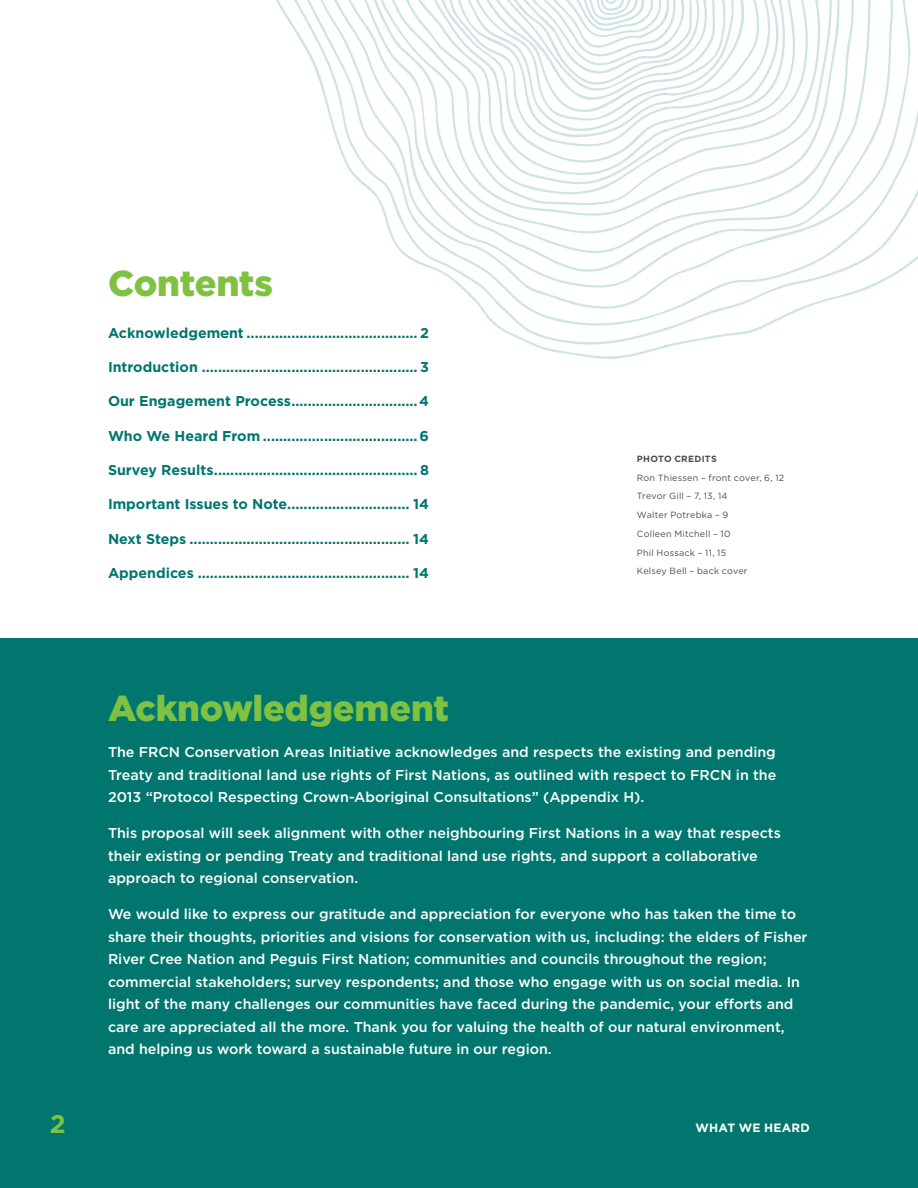
<style>
.page{position:relative;width:918px;height:1188px;background:#fff}
.page>*{position:absolute;margin:0;border:0;box-sizing:border-box;transform-origin:0 0}
.t1{font:900 36px "Gotham";letter-spacing:-.01em;color:#7fc242}
.t2{font:700 25.5px "Gotham";color:#7fc242}
.t3{font:500 14.25px/22.5px "Gotham";color:#fff}
.t4{font:700 14.25px "Gotham";color:#00766f}
.t5{font:700 12px "Gotham";letter-spacing:.015em;color:#fff}
.t6{font:9px/18.8px "Gotham";letter-spacing:.025em;color:#4c4d4f}
.t7{font:700 9px "Gotham";letter-spacing:.03em;color:#4c4d4f}
</style>
<div class="page">
<div style="left:0;top:638px;width:918px;height:550px;background:#00766f"></div>
<svg style="left:665px;top:0;width:253px;height:348px"></svg>
<svg style="left:665px;top:0;width:176px;height:234px"></svg>
<svg style="left:276px;top:0;width:389px;height:359px"></svg>
<h1 class="t1" style="left:108px;top:258px;width:166px">Contents</h1>
<p class="t4" style="left:108px;top:323px;width:322px">Acknowledgement .......................................... 2</p>
<p class="t4" style="left:108px;top:357px;width:322px">Introduction ..................................................... 3</p>
<p class="t4" style="left:108px;top:392px;width:322px">Our Engagement Process...............................4</p>
<p class="t4" style="left:108px;top:426px;width:322px">Who We Heard From ......................................6</p>
<p class="t4" style="left:108px;top:460px;width:322px">Survey Results.................................................. 8</p>
<p class="t4" style="left:108px;top:495px;width:323px">Important Issues to Note.............................. 14</p>
<p class="t4" style="left:108px;top:529px;width:322px">Next Steps ...................................................... 14</p>
<p class="t4" style="left:108px;top:563px;width:322px">Appendices .................................................... 14</p>
<p class="t7" style="left:637px;top:453px;width:81px">PHOTO CREDITS</p>
<p class="t6" style="left:637px;top:468px;width:149px">Ron Thiessen – front cover, 6, 12<br>Trevor Gill – 7, 13, 14<br>Walter Potrebka – 9<br>Colleen Mitchell – 10<br>Phil Hossack – 11, 15<br>Kelsey Bell – back cover</p>
<h1 class="t1" style="left:108px;top:684px;width:343px">Acknowledgement</h1>
<p class="t3" style="left:108px;top:741px;width:670px;text-align:justify">The FRCN Conservation Areas Initiative acknowledges and respects the existing and pending Treaty and traditional land use rights of First Nations, as outlined with respect to FRCN in the 2013 “Protocol Respecting Crown-Aboriginal Consultations” (Appendix H).</p>
<p class="t3" style="left:108px;top:822px;width:674px">This proposal will seek alignment with other neighbouring First Nations in a way that respects their existing or pending Treaty and traditional land use rights, and support a collaborative approach to regional conservation.</p>
<p class="t3" style="left:108px;top:903px;width:701px">We would like to express our gratitude and appreciation for everyone who has taken the time to share their thoughts, priorities and visions for conservation with us, including: the elders of Fisher River Cree Nation and Peguis First Nation; communities and councils throughout the region; commercial stakeholders; survey respondents; and those who engage with us on social media. In light of the many challenges our communities have faced during the pandemic, your efforts and care are appreciated all the more. Thank you for valuing the health of our natural environment, and helping us work toward a sustainable future in our region.</p>
<h2 class="t2" style="left:50px;top:1108px;width:17px">2</h2>
<p class="t5" style="left:696px;top:1119px;width:116px">WHAT WE HEARD</p>
</div>
